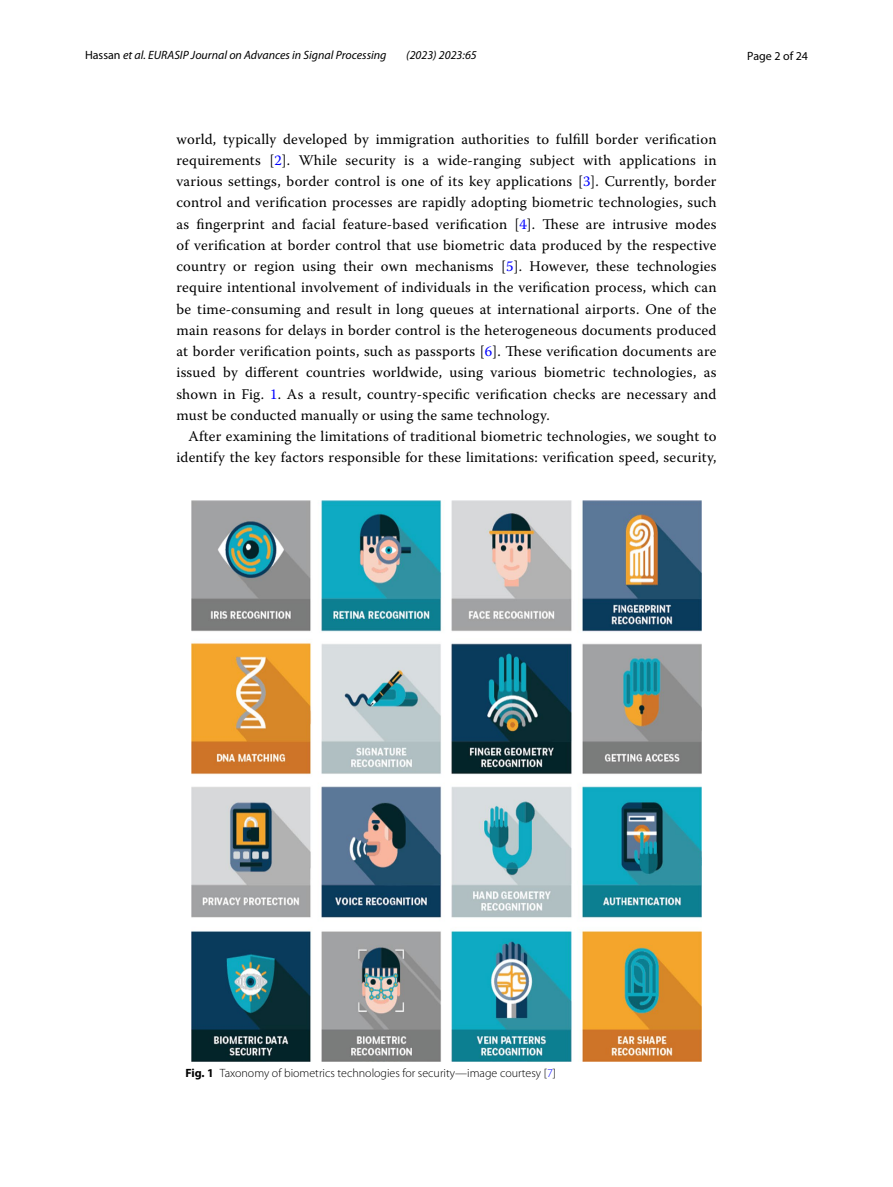
<style>
.page{position:relative;width:893px;height:1187px;background:#fff}
.page>*{position:absolute;margin:0;border:0;box-sizing:border-box;transform-origin:0 0}
.t1{font:14.7px/21.3px "Warnock Pro";letter-spacing:.015em;color:#000;text-align:justify}
.t2{font:italic 12px "Myriad Pro";color:#000}
.t3{font:300 12px "Myriad Pro";color:#000}
.t4{font:12px "Myriad Pro";color:#000}
.s1{font-style:normal}
.s2{color:#00f}
.s3{font-weight:700}
</style>
<div class="page">
<img style="left:191px;top:500px;width:511px;height:561px">
<p class="t2" style="left:85px;top:48px;width:303px"><span class="s1">Hassan</span> et al. EURASIP Journal on Advances in Signal Processing</p>
<p class="t2" style="left:406px;top:48px;width:72px">(2023) 2023:65</p>
<p class="t4" style="left:747px;top:48px;width:62px">Page 2 of 24</p>
<p class="t1" style="left:176px;top:128px;width:542px">world, typically developed by immigration authorities to fulfill border verification requirements [<span class="s2">2</span>]. While security is a wide-ranging subject with applications in various settings, border control is one of its key applications [<span class="s2">3</span>]. Currently, border control and verification processes are rapidly adopting biometric technologies, such as fingerprint and facial feature-based verification [<span class="s2">4</span>]. These are intrusive modes of verification at border control that use biometric data produced by the respective country or region using their own mechanisms [<span class="s2">5</span>]. However, these technologies require intentional involvement of individuals in the verification process, which can be time-consuming and result in long queues at international airports. One of the main reasons for delays in border control is the heterogeneous documents produced at border verification points, such as passports [<span class="s2">6</span>]. These verification documents are issued by different countries worldwide, using various biometric technologies, as shown in Fig. <span class="s2">1</span>. As a result, country-specific verification checks are necessary and must be conducted manually or using the same technology.</p>
<p class="t1" style="left:176px;top:425px;width:542px;text-align:right">After examining the limitations of traditional biometric technologies, we sought to identify the key factors responsible for these limitations: verification speed, security,</p>
<p class="t3" style="left:185px;top:1066px;width:372px"><span class="s3">Fig. 1</span> Taxonomy of biometrics technologies for security—image courtesy [<span class="s2">7</span>]</p>
</div>
